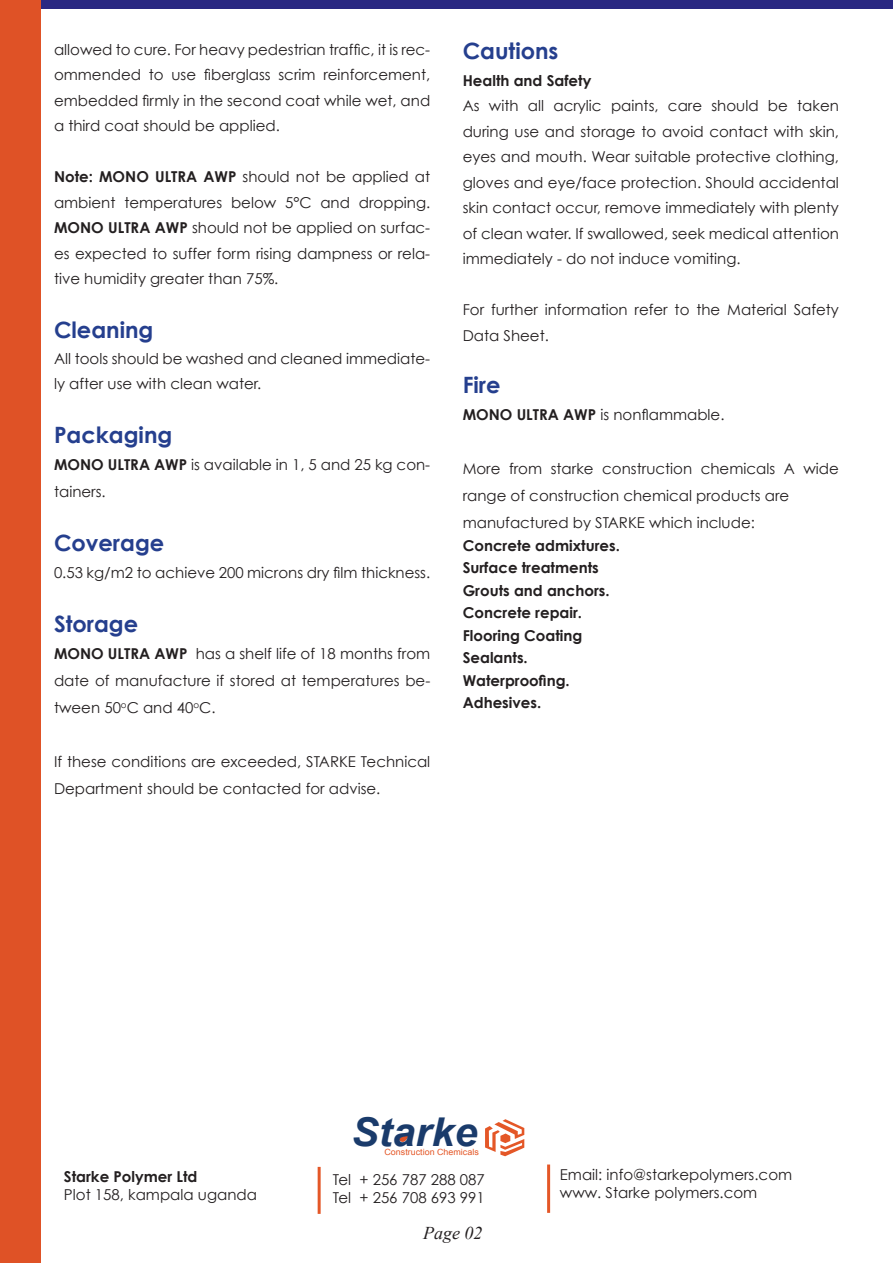
<style>
.page{position:relative;width:893px;height:1263px;background:#fff}
.page>*{position:absolute;margin:0;border:0;box-sizing:border-box;transform-origin:0 0}
.t1{font:italic 700 39.75px "Arial";color:#1a3b6b;scale:1.04 1}
.t2{font:700 22.5px "Century Gothic";color:#253f8e}
.t3{font:italic 18px "Times New Roman";color:#231f20}
.t4{font:15px/25.5px "Century Gothic";color:#231f20}
.t5{font:700 15px/22.5px "Century Gothic";color:#231f20}
.t6{font:8.55px "Arial";color:#e45727;scale:1.04 1}
.s1{font-weight:700}
</style>
<div class="page">
<div style="left:0;top:0;width:893px;height:9px;background:#292882"></div>
<div style="left:0;top:0;width:40px;height:1263px;background:#df5226"></div>
<svg style="left:399px;top:1135px;width:10px;height:7px"></svg>
<svg style="left:485px;top:1119px;width:39px;height:37px"></svg>
<hr style="left:318px;top:1167px;width:3px;height:47px;background:#e45727">
<hr style="left:547px;top:1164px;width:3px;height:49px;background:#e45727">
<p class="t4" style="left:54px;top:36px;width:378px;text-align:justify">allowed to cure. For heavy pedestrian traffic, it is rec&shy;ommended to use fiberglass scrim reinforcement, embedded firmly in the second coat while wet, and a third coat should be applied.</p>
<p class="t4" style="left:54px;top:164px;width:378px;text-align:justify"><span class="s1">Note: MONO ULTRA AWP</span> should not be applied at ambient temperatures below 5°C and dropping.<br><span class="s1">MONO ULTRA AWP</span> should not be applied on surfac&shy;es expected to suffer form rising dampness or rela&shy;tive humidity greater than 75%.</p>
<h2 class="t2" style="left:54px;top:316px;width:101px">Cleaning</h2>
<p class="t4" style="left:54px;top:345px;width:378px">All tools should be washed and cleaned immediate&shy;ly after use with clean water.</p>
<h2 class="t2" style="left:54px;top:421px;width:120px">Packaging</h2>
<p class="t4" style="left:54px;top:451px;width:378px;line-height:27px"><span class="s1">MONO ULTRA AWP</span> is available in 1, 5 and 25 kg con&shy;tainers.</p>
<h2 class="t2" style="left:54px;top:529px;width:112px">Coverage</h2>
<p class="t4" style="left:54px;top:560px;width:378px">0.53 kg/m2 to achieve 200 microns dry film thickness.</p>
<h2 class="t2" style="left:54px;top:610px;width:86px">Storage</h2>
<p class="t4" style="left:54px;top:640px;width:378px;line-height:27px;text-align:justify"><span class="s1">MONO ULTRA AWP</span> has a shelf life of 18 months from date of manufacture if stored at temperatures be&shy;tween 50<sup>o</sup>C and 40<sup>o</sup>C.</p>
<p class="t4" style="left:54px;top:748px;width:378px;line-height:27px">If these conditions are exceeded, STARKE Technical<br>Department should be contacted for advise.</p>
<h2 class="t2" style="left:463px;top:37px;width:97px">Cautions</h2>
<p class="t5" style="left:463px;top:69px;width:130px">Health and Safety</p>
<p class="t4" style="left:463px;top:93px;width:378px;text-align:justify">As with all acrylic paints, care should be taken during use and storage to avoid contact with skin, eyes and mouth. Wear suitable protective clothing, gloves and eye/face protection. Should accidental skin contact occur, remove immediately with plenty of clean water. If swallowed, seek medical attention immediately - do not induce vomiting.</p>
<p class="t4" style="left:463px;top:297px;width:378px">For further information refer to the Material Safety<br>Data Sheet.</p>
<h2 class="t2" style="left:463px;top:371px;width:39px">Fire</h2>
<p class="t4" style="left:463px;top:402px;width:263px"><span class="s1">MONO ULTRA AWP</span> is nonflammable.</p>
<p class="t4" style="left:463px;top:455px;width:378px;line-height:27px">More from starke construction chemicals A wide range of construction chemical products are manufactured by STARKE which include:</p>
<p class="t5" style="left:463px;top:534px;width:159px">Concrete admixtures.<br>Surface treatments<br>Grouts and anchors.<br>Concrete repair.<br>Flooring Coating<br>Sealants.<br>Waterproofing.<br>Adhesives.</p>
<p class="t5" style="left:64px;top:1164px;width:135px">Starke Polymer Ltd</p>
<p class="t4" style="left:64px;top:1181px;width:195px">Plot 158, kampala uganda</p>
<h1 class="t1" style="left:351px;top:1105px;width:123px">Starke</h1>
<p class="t6" style="left:385px;top:1146px;width:92px">Construction Chemicals</p>
<p class="t4" style="left:333px;top:1170px;width:154px;line-height:18px">Tel + 256 787 288 087<br>Tel + 256 708 693 991</p>
<p class="t3" style="left:423px;top:1220px;width:61px">Page 02</p>
<p class="t4" style="left:560px;top:1165px;width:234px;line-height:18px">Email: info@starkepolymers.com www. Starke polymers.com</p>
</div>
